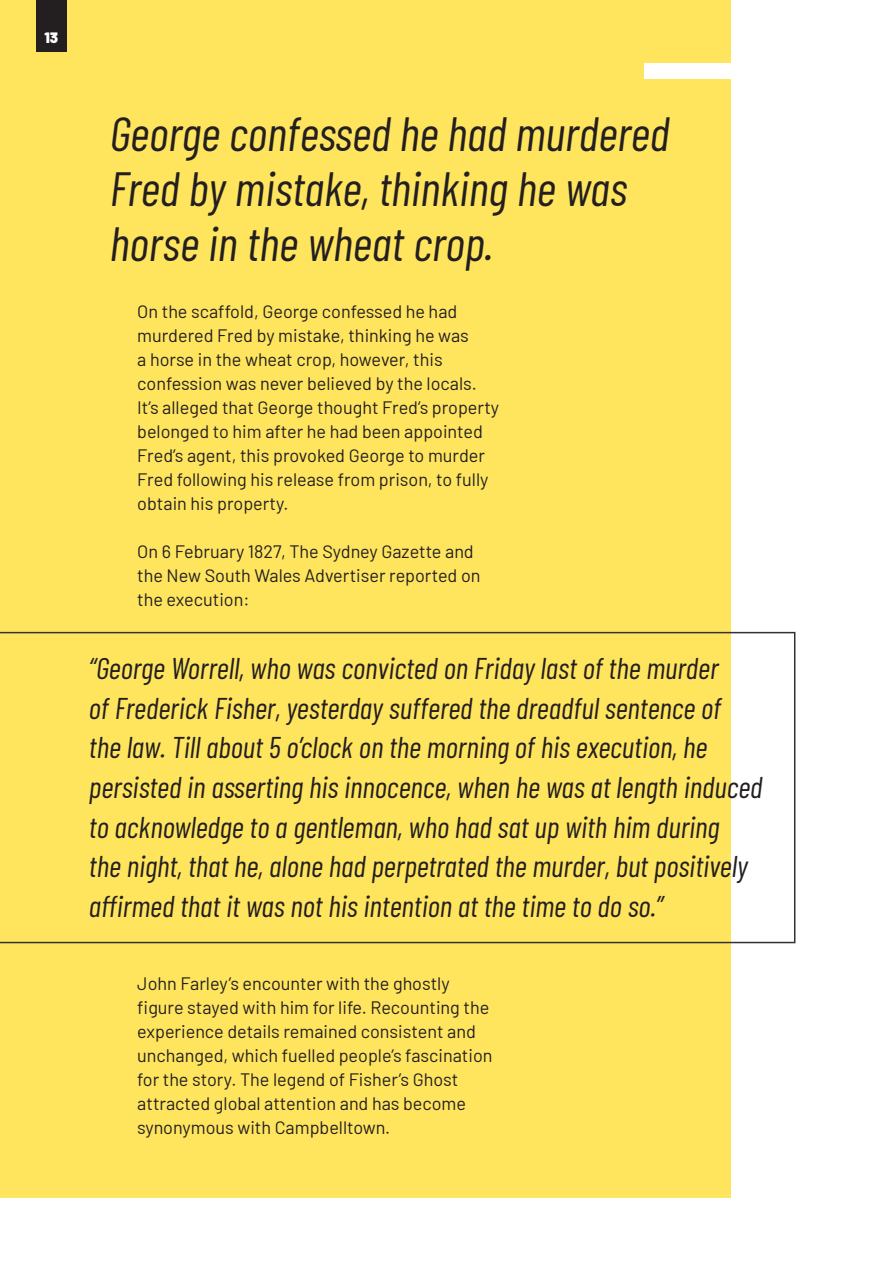
<style>
.page{position:relative;width:893px;height:1263px;background:#fff}
.page>*{position:absolute;margin:0;border:0;box-sizing:border-box;transform-origin:0 0}
.Left_Justify{font:italic 48px/54.6px "Barlow Condensed";color:#231f20}
.Left_Justify-2{font:italic 30px/39.6px "Barlow Condensed";color:#231f20}
.Left_Justify-3{font:18px/24px "Barlow";color:#231f20}
.Center{font:900 15px "Barlow";color:#fff}
</style>
<div class="page">
<div style="left:0;top:0;width:731px;height:1197px;background:#ffe55e"></div>
<svg style="left:0;top:632px;width:795px;height:311px"></svg>
<div style="left:645px;top:63px;width:174px;height:15px;background:#fff"></div>
<div style="left:36px;top:0;width:30px;height:52px;background:#231f20"></div>
<hr style="left:892px;top:0;width:1px;height:1263px;background:#333233">
<p class="Center" style="left:44px;top:26px;width:15px">13</p>
<p class="Left_Justify" style="left:110px;top:103px;width:561px">George confessed he had murdered<br>Fred by mistake, thinking he was horse in the wheat crop.</p>
<p class="Left_Justify-3" style="left:137px;top:298px;width:363px">On the scaffold, George confessed he had murdered Fred by mistake, thinking he was<br>a horse in the wheat crop, however, this confession was never believed by the locals.<br>It’s alleged that George thought Fred’s property belonged to him after he had been appointed Fred’s agent, this provoked George to murder Fred following his release from prison, to fully obtain his property.</p>
<p class="Left_Justify-3" style="left:137px;top:538px;width:345px">On 6 February 1827, The Sydney Gazette and the New South Wales Advertiser reported on the execution:</p>
<p class="Left_Justify-2" style="left:89px;top:646px;width:675px">“George Worrell, who was convicted on Friday last of the murder<br>of Frederick Fisher, yesterday suffered the dreadful sentence of<br>the law. Till about 5 o’clock on the morning of his execution, he persisted in asserting his innocence, when he was at length induced to acknowledge to a gentleman, who had sat up with him during<br>the night, that he, alone had perpetrated the murder, but positively affirmed that it was not his intention at the time to do so.”</p>
<p class="Left_Justify-3" style="left:137px;top:970px;width:357px">John Farley’s encounter with the ghostly figure stayed with him for life. Recounting the experience details remained consistent and unchanged, which fuelled people’s fascination for the story. The legend of Fisher’s Ghost attracted global attention and has become synonymous with Campbelltown.</p>
</div>
